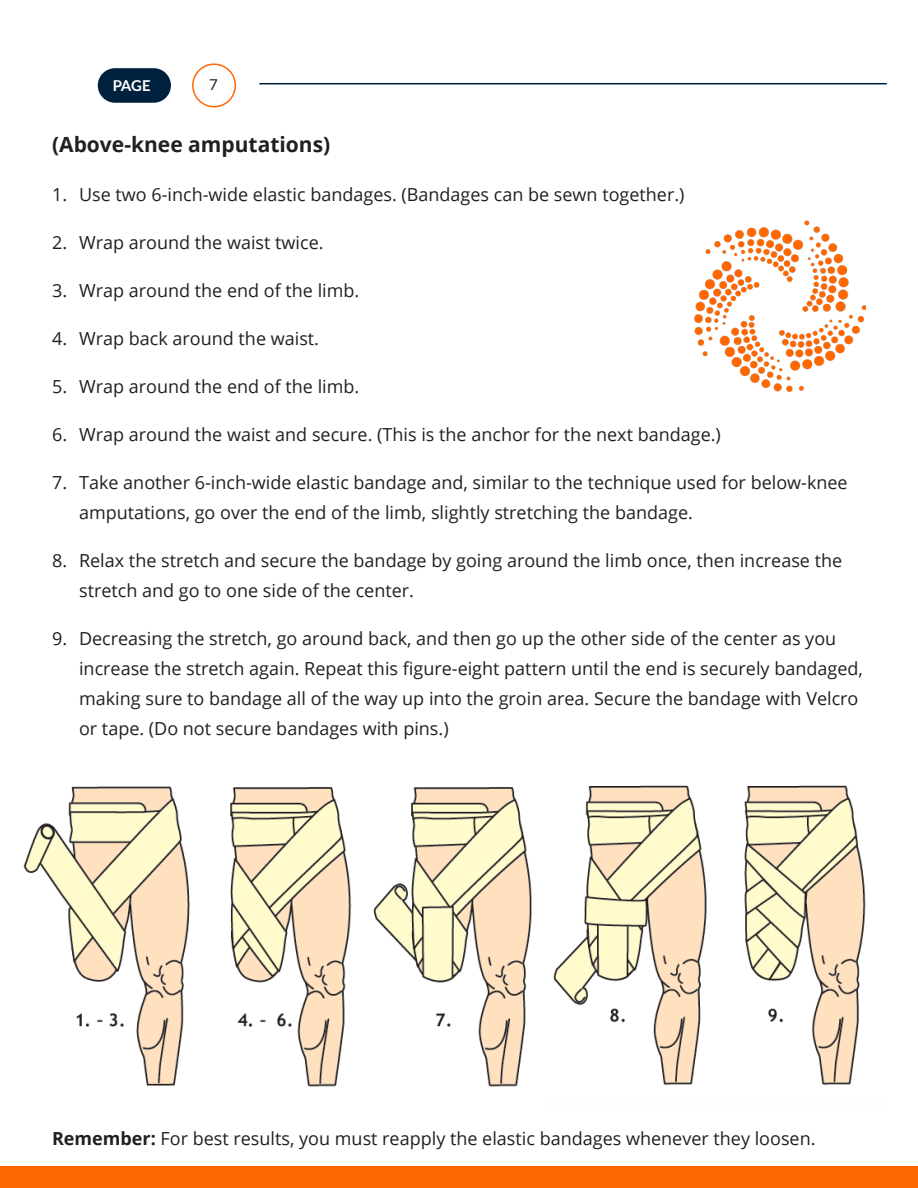
<style>
.page{position:relative;width:918px;height:1188px;background:#fff}
.page>*{position:absolute;margin:0;border:0;box-sizing:border-box;transform-origin:0 0}
.t1{font:700 21px "Open Sans";color:#231f20}
.t2{font:18px/30px "Open Sans";color:#231f20}
.t3{font:700 15px "Lato";color:#fff}
.t4{font:15px "Lato";color:#231f20}
.s1{font-weight:700}
</style>
<div class="page">
<div style="left:0;top:1167px;width:918px;height:21px;background:#ff6700"></div>
<img style="left:694px;top:221px;width:172px;height:171px">
<img style="left:23px;top:786px;width:509px;height:301px">
<img style="left:553px;top:785px;width:313px;height:300px">
<hr style="left:259px;top:83px;width:628px;height:1px;background:#00213d">
<div style="left:98px;top:68px;width:73px;height:35px;background:#00213d;border-radius:17px"></div>
<div style="left:192px;top:63px;width:44px;height:44px;border:2px solid #ff6700;border-radius:50%"></div>
<p class="t3" style="left:113px;top:77px;width:39px">PAGE</p>
<p class="t4" style="left:209px;top:76px;width:10px">7</p>
<p class="t1" style="left:52px;top:129px;width:280px">(Above-knee amputations)</p>
<p class="t2" style="left:52px;top:179px;width:634px">1. Use two 6-inch-wide elastic bandages. (Bandages can be sewn together.)</p>
<p class="t2" style="left:52px;top:227px;width:273px">2. Wrap around the waist twice.</p>
<p class="t2" style="left:52px;top:275px;width:309px">3. Wrap around the end of the limb.</p>
<p class="t2" style="left:52px;top:323px;width:268px">4. Wrap back around the waist.</p>
<p class="t2" style="left:52px;top:371px;width:309px">5. Wrap around the end of the limb.</p>
<p class="t2" style="left:52px;top:419px;width:670px">6. Wrap around the waist and secure. (This is the anchor for the next bandage.)</p>
<p class="t2" style="left:79px;top:467px;width:770px;text-indent:-27px">7. Take another 6-inch-wide elastic bandage and, similar to the technique used for below-knee amputations, go over the end of the limb, slightly stretching the bandage.</p>
<p class="t2" style="left:79px;top:545px;width:765px;text-indent:-27px">8. Relax the stretch and secure the bandage by going around the limb once, then increase the stretch and go to one side of the center.</p>
<p class="t2" style="left:79px;top:623px;width:785px;text-indent:-27px">9. Decreasing the stretch, go around back, and then go up the other side of the center as you increase the stretch again. Repeat this figure-eight pattern until the end is securely bandaged, making sure to bandage all of the way up into the groin area. Secure the bandage with Velcro or tape. (Do not secure bandages with pins.)</p>
<p class="t2" style="left:52px;top:1123px;width:765px"><span class="s1">Remember:</span> For best results, you must reapply the elastic bandages whenever they loosen.</p>
</div>
